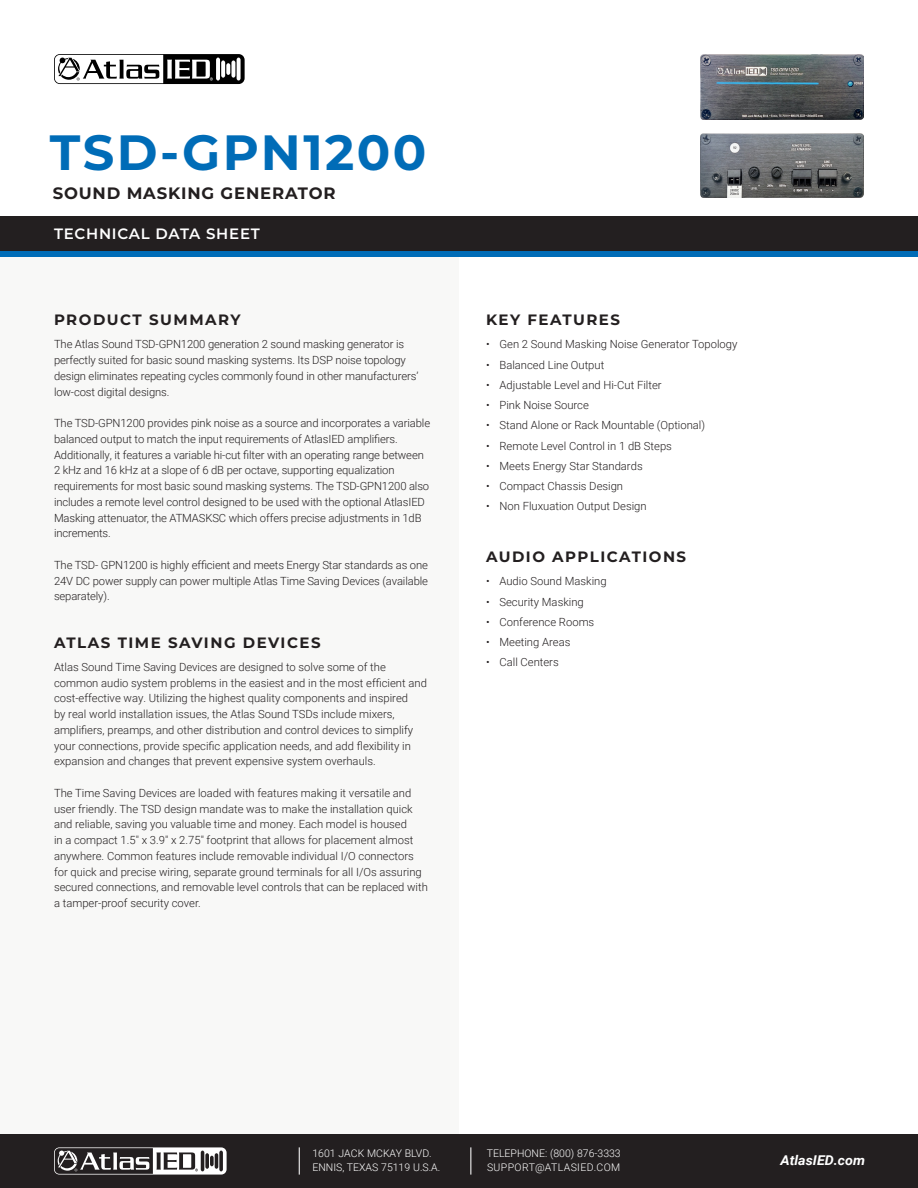
<style>
.page{position:relative;width:918px;height:1188px;background:#fff}
.page>*{position:absolute;margin:0;border:0;box-sizing:border-box;transform-origin:0 0}
.t1{font:700 49.5px "Montserrat";letter-spacing:.05em;color:#006cb7}
.t2{font:700 16.5px "Montserrat";letter-spacing:.05em;color:#231f20}
.t3{font:700 15px "Montserrat";letter-spacing:.1em;color:#231f20}
.t4{font:600 15px "Montserrat";letter-spacing:.05em;color:#fff}
.t5{font:italic 700 13.5px "Roboto";color:#fff;scale:1.05 1}
.Bullet_point_text{font:300 11.25px/15.8px "Roboto";color:#231f20}
.t6{font:300 10.5px/13.5px "Roboto";color:#fff}
.t7{font:300 10.5px "Roboto";letter-spacing:.035em;color:#fff}
</style>
<div class="page">
<div style="left:0;top:237px;width:459px;height:910px;background:#f8f8f7"></div>
<div style="left:0;top:216px;width:918px;height:40px;background:#231f20"></div>
<div style="left:0;top:251px;width:918px;height:5px;background:#006cb7"></div>
<svg style="left:54px;top:54px;width:191px;height:30px"></svg>
<div style="left:0;top:1134px;width:918px;height:54px;background:#231f20"></div>
<svg style="left:54px;top:1147px;width:173px;height:28px"></svg>
<svg style="left:299px;top:1147px;width:1px;height:28px"></svg>
<svg style="left:470px;top:1147px;width:1px;height:28px"></svg>
<img style="left:700px;top:55px;width:164px;height:64px">
<img style="left:700px;top:133px;width:164px;height:65px">
<p class="t1" style="left:50px;top:117px;width:378px">TSD-GPN1200</p>
<p class="t2" style="left:53px;top:181px;width:284px">SOUND MASKING GENERATOR</p>
<h3 class="t4" style="left:54px;top:223px;width:207px">TECHNICAL DATA SHEET</h3>
<p class="t3" style="left:54px;top:309px;width:188px">PRODUCT SUMMARY</p>
<p class="Bullet_point_text" style="left:54px;top:336px;width:366px">The Atlas Sound TSD-GPN1200 generation 2 sound masking generator is perfectly suited for basic sound masking systems. Its DSP noise topology design eliminates repeating cycles commonly found in other manufacturers’ low-cost digital designs.</p>
<p class="Bullet_point_text" style="left:54px;top:415px;width:378px">The TSD-GPN1200 provides pink noise as a source and incorporates a variable balanced output to match the input requirements of AtlasIED amplifiers.<br>Additionally, it features a variable hi-cut filter with an operating range between 2 kHz and 16 kHz at a slope of 6 dB per octave, supporting equalization requirements for most basic sound masking systems. The TSD-GPN1200 also includes a remote level control designed to be used with the optional AtlasIED Masking attenuator, the ATMASKSC which offers precise adjustments in 1dB increments.</p>
<p class="Bullet_point_text" style="left:54px;top:557px;width:376px;text-align:justify">The TSD- GPN1200 is highly efficient and meets Energy Star standards as one 24V DC power supply can power multiple Atlas Time Saving Devices (available separately).</p>
<p class="t3" style="left:54px;top:631px;width:268px">ATLAS TIME SAVING DEVICES</p>
<p class="Bullet_point_text" style="left:54px;top:659px;width:374px">Atlas Sound Time Saving Devices are designed to solve some of the common audio system problems in the easiest and in the most efficient and cost-effective way. Utilizing the highest quality components and inspired<br>by real world installation issues, the Atlas Sound TSDs include mixers, amplifiers, preamps, and other distribution and control devices to simplify your connections, provide specific application needs, and add flexibility in expansion and changes that prevent expensive system overhauls.</p>
<p class="Bullet_point_text" style="left:54px;top:785px;width:375px">The Time Saving Devices are loaded with features making it versatile and user friendly. The TSD design mandate was to make the installation quick and reliable, saving you valuable time and money. Each model is housed<br>in a compact 1.5" x 3.9" x 2.75" footprint that allows for placement almost anywhere. Common features include removable individual I/O connectors for quick and precise wiring, separate ground terminals for all I/Os assuring secured connections, and removable level controls that can be replaced with a tamper-proof security cover.</p>
<p class="t3" style="left:486px;top:309px;width:136px">KEY FEATURES</p>
<p class="Bullet_point_text" style="left:486px;top:336px;width:253px">• Gen 2 Sound Masking Noise Generator Topology</p>
<p class="Bullet_point_text" style="left:486px;top:356px;width:120px">• Balanced Line Output</p>
<p class="Bullet_point_text" style="left:486px;top:377px;width:177px">• Adjustable Level and Hi-Cut Filter</p>
<p class="Bullet_point_text" style="left:486px;top:397px;width:104px">• Pink Noise Source</p>
<p class="Bullet_point_text" style="left:486px;top:417px;width:221px">• Stand Alone or Rack Mountable (Optional)</p>
<p class="Bullet_point_text" style="left:486px;top:437px;width:187px">• Remote Level Control in 1 dB Steps</p>
<p class="Bullet_point_text" style="left:486px;top:458px;width:158px">• Meets Energy Star Standards</p>
<p class="Bullet_point_text" style="left:486px;top:478px;width:139px">• Compact Chassis Design</p>
<p class="Bullet_point_text" style="left:486px;top:498px;width:162px">• Non Fluxuation Output Design</p>
<p class="t3" style="left:486px;top:546px;width:202px">AUDIO APPLICATIONS</p>
<p class="Bullet_point_text" style="left:486px;top:573px;width:122px">• Audio Sound Masking</p>
<p class="Bullet_point_text" style="left:486px;top:593px;width:99px">• Security Masking</p>
<p class="Bullet_point_text" style="left:486px;top:614px;width:110px">• Conference Rooms</p>
<p class="Bullet_point_text" style="left:486px;top:634px;width:86px">• Meeting Areas</p>
<p class="Bullet_point_text" style="left:486px;top:654px;width:74px">• Call Centers</p>
<p class="t6" style="left:312px;top:1147px;width:129px">1601 JACK MCKAY BLVD.<br>ENNIS, TEXAS 75119 U.S.A.</p>
<p class="t6" style="left:487px;top:1147px;width:135px">TELEPHONE: (800) 876-3333</p>
<p class="t7" style="left:487px;top:1160px;width:135px">SUPPORT@ATLASIED.COM</p>
<p class="t5" style="left:781px;top:1151px;width:82px">AtlasIED.com</p>
</div>
